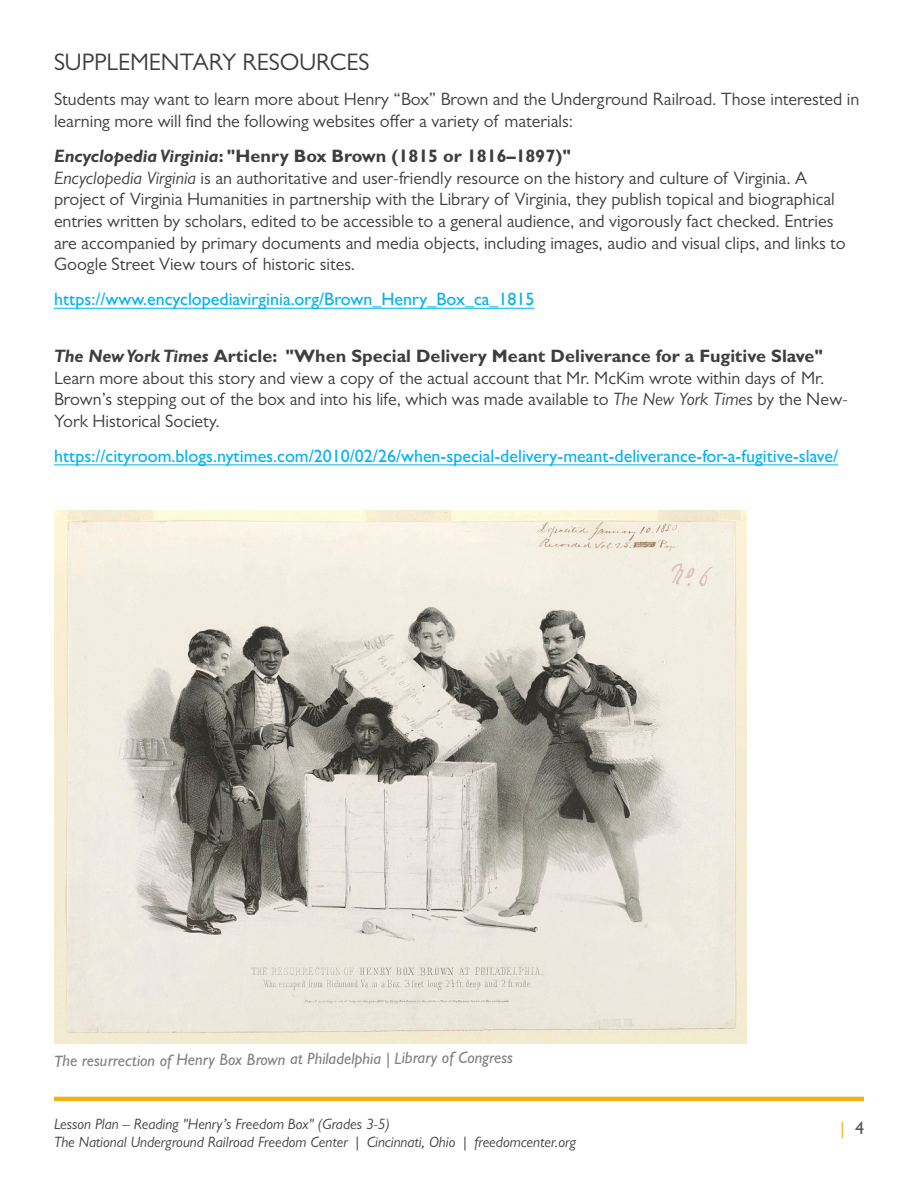
<style>
.page{position:relative;width:918px;height:1188px;background:#fff}
.page>*{position:absolute;margin:0;border:0;box-sizing:border-box;transform-origin:0 0}
.t1{font:24px "Gill Sans MT Pro";color:#3e3e3f}
.B1{font:18px/21.6px "Gill Sans MT Pro";color:#3e3e3f}
.B1-2{font:500 18px "Gill Sans MT Pro";color:#00b3ef}
.t2{font:500 18px "Gill Sans MT Pro";color:#f1ba2e}
.t3{font:italic 500 16.5px "Gill Sans MT Pro";color:#808285}
.t4{font:italic 15px/18px "Gill Sans MT Pro";color:#3e3e3f}
.s1{font-weight:700;font-style:italic}
.s2{font-weight:700}
.s3{font-style:italic}
.s4{color:#57585a}
</style>
<div class="page">
<hr style="left:54px;top:1097px;width:810px;height:4px;background:#efb310">
<hr style="left:54px;top:308px;width:481px;height:1px;background:#00b3ef">
<hr style="left:54px;top:464px;width:784px;height:1px;background:#00b3ef">
<img style="left:54px;top:510px;width:692px;height:534px">
<h2 class="t1" style="left:54px;top:49px;width:317px">SUPPLEMENTARY RESOURCES</h2>
<p class="B1" style="left:54px;top:89px;width:807px">Students may want to learn more about Henry “Box” Brown and the Underground Railroad. Those interested in learning more will find the following websites offer a variety of materials:</p>
<p class="B1" style="left:54px;top:145px;width:793px"><span class="s1">Encyclopedia Virginia</span><span class="s2">: "Henry Box Brown (1815 or 1816–1897)"<br></span><span class="s3">Encyclopedia Virginia</span> is an authoritative and user-friendly resource on the history and culture of Virginia. A project of Virginia Humanities in partnership with the Library of Virginia, they publish topical and biographical entries written by scholars, edited to be accessible to a general audience, and vigorously fact checked. Entries are accompanied by primary documents and media objects, including images, audio and visual clips, and links to Google Street View tours of historic sites.</p>
<p class="B1-2" style="left:54px;top:289px;width:482px">https://www.encyclopediavirginia.org/Brown_Henry_Box_ca_1815</p>
<p class="B1" style="left:54px;top:345px;width:796px"><span class="s1">The New York Times</span> <span class="s2">Article: "When Special Delivery Meant Deliverance for a Fugitive Slave" </span>Learn more about this story and view a copy of the actual account that Mr. McKim wrote within days of Mr.<br>Brown’s stepping out of the box and into his life, which was made available to <span class="s3">The New York Times</span> by the New-York Historical Society.</p>
<p class="B1-2" style="left:54px;top:445px;width:786px">https://cityroom.blogs.nytimes.com/2010/02/26/when-special-delivery-meant-deliverance-for-a-fugitive-slave/</p>
<p class="t3" style="left:54px;top:1053px;width:461px;rotate:-1deg">The resurrection of Henry Box Brown at Philadelphia | Library of Congress</p>
<p class="t4" style="left:54px;top:1114px;width:523px">Lesson Plan – Reading "Henry’s Freedom Box" (Grades 3-5)<br>The National Underground Railroad Freedom Center | Cincinnati, Ohio | freedomcenter.org</p>
<p class="t2" style="left:840px;top:1117px;width:25px">| <span class="s4">4</span></p>
</div>
